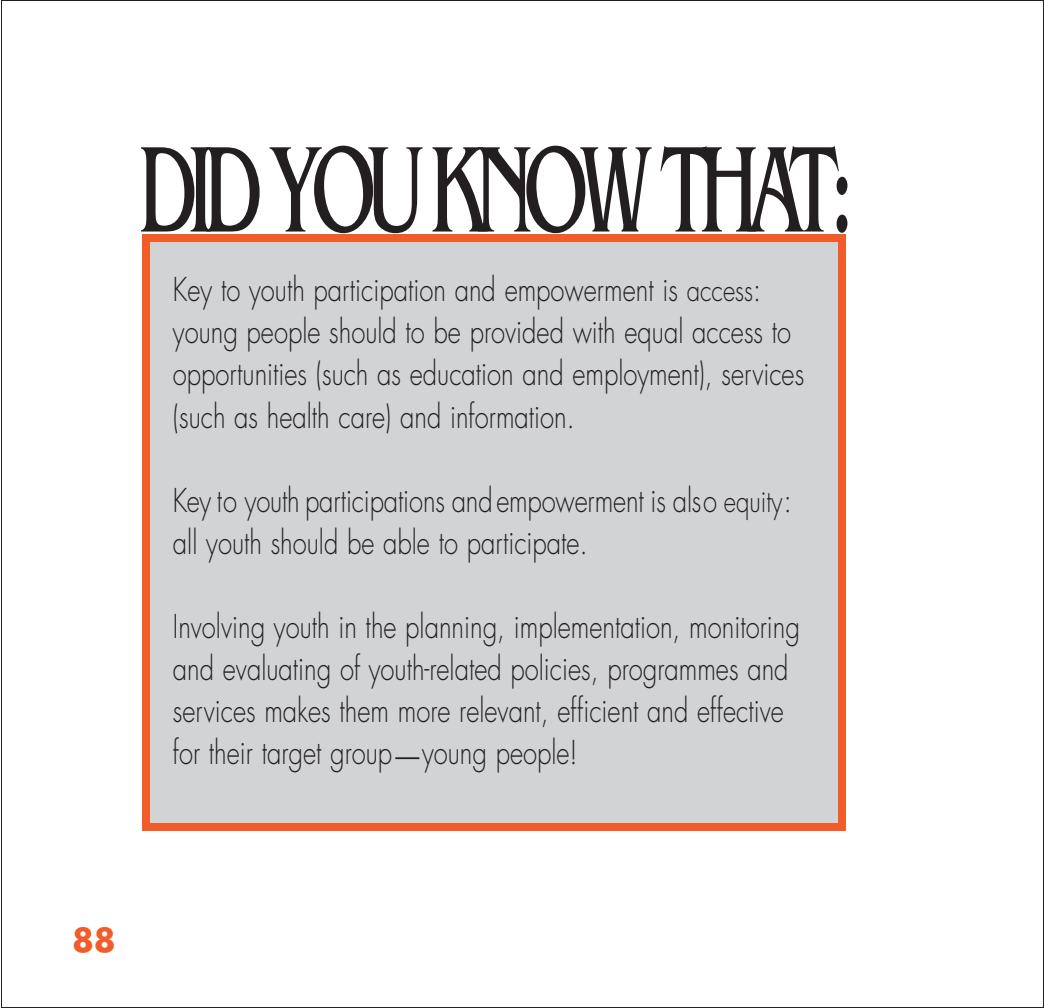
<style>
.page{position:relative;width:1044px;height:1008px;background:#fff}
.page>*{position:absolute;margin:0;border:0;box-sizing:border-box;transform-origin:0 0}
.t1{font:128px "Benguiat";letter-spacing:-.13em;color:#231f20;scale:.65 1}
.t2{font:300 32px/42px "Futura";color:#231f20;scale:.8 1}
.t3{font:700 32px "Futura";color:#f15d2a}
.s1{font-size:30px}
.s2{font-weight:400;font-size:24px}
</style>
<div class="page">
<div style="left:146px;top:238px;width:696px;height:589px;background:#d1d3d4"></div>
<div style="left:142px;top:234px;width:704px;height:597px;border:8px solid #f15d2a"></div>
<h1 class="t1" style="left:138px;top:142px;width:1107px">DID YOU KNOW THAT:</h1>
<p class="t2" style="left:173px;top:272px;width:791px">Key to youth participation and empowerment is <span class="s1">access</span>: young people should to be provided with equal access to opportunities (such as education and employment), services (such as health care) and information.</p>
<p class="t2" style="left:173px;top:482px;width:775px">Key to youth participations andempowerment is also <span class="s1">equity</span>: all youth should be able to participate.</p>
<p class="t2" style="left:173px;top:608px;width:785px">Involving youth in the planning, implementation, monitoring and evaluating of youth-related policies, programmes and services makes them more relevant, efficient and effective for their target group <span class="s2">—</span>young people!</p>
<p class="t3" style="left:72px;top:926px;width:45px">88</p>
</div>
